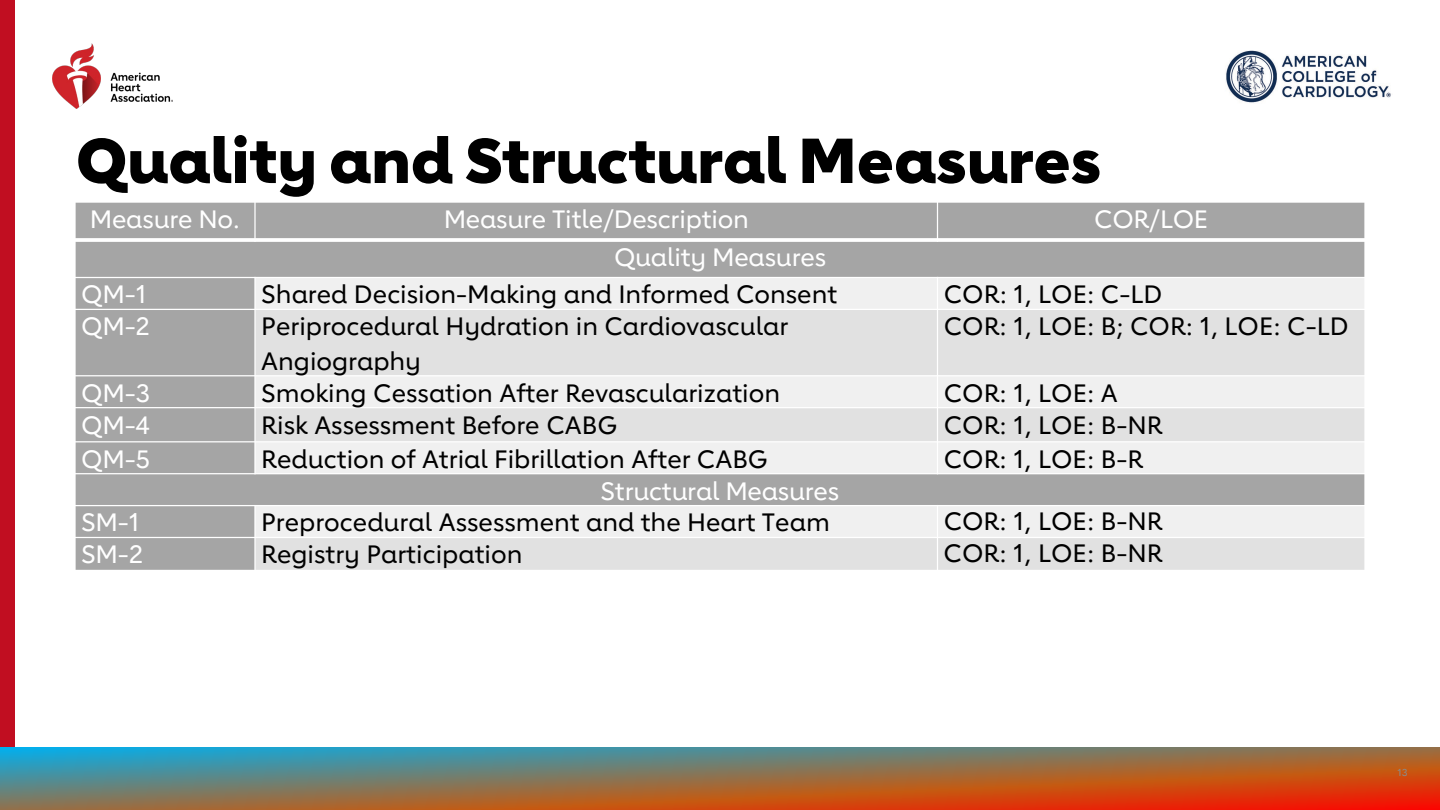
<style>
.page{position:relative;width:1440px;height:810px;background:#fff}
.page>*{position:absolute;margin:0;border:0;box-sizing:border-box;transform-origin:0 0}
.t1{font:800 62.5px "Lub Dub";color:#000}
.t2{font:500 25px/34.5px "Lub Dub";color:#000}
.t3{font:500 25px "Lub Dub";letter-spacing:-.01em;color:#fff}
.t4{font:500 10px "Lub Dub";color:#8a8b8a}
</style>
<div class="page">
<div style="left:0;top:0;width:14px;height:810px;background:#c10e21"></div>
<img style="left:52px;top:44px;width:120px;height:65px">
<img style="left:1226px;top:50px;width:165px;height:53px">
<svg style="left:0;top:747px;width:1440px;height:63px;background:#8f6c50"></svg>
<div style="left:75px;top:202px;width:180px;height:38px;background:#a5a5a5"></div>
<div style="left:255px;top:202px;width:683px;height:38px;background:#a5a5a5"></div>
<div style="left:938px;top:202px;width:427px;height:38px;background:#a5a5a5"></div>
<div style="left:75px;top:240px;width:1290px;height:38px;background:#a5a5a5"></div>
<div style="left:75px;top:278px;width:180px;height:31px;background:#a5a5a5"></div>
<div style="left:255px;top:278px;width:683px;height:31px;background:#f0f0f0"></div>
<div style="left:938px;top:278px;width:427px;height:31px;background:#f0f0f0"></div>
<div style="left:75px;top:309px;width:180px;height:67px;background:#a5a5a5"></div>
<div style="left:255px;top:309px;width:683px;height:67px;background:#e1e1e1"></div>
<div style="left:938px;top:309px;width:427px;height:67px;background:#e1e1e1"></div>
<div style="left:75px;top:376px;width:180px;height:32px;background:#a5a5a5"></div>
<div style="left:255px;top:376px;width:683px;height:32px;background:#f0f0f0"></div>
<div style="left:938px;top:376px;width:427px;height:32px;background:#f0f0f0"></div>
<div style="left:75px;top:408px;width:180px;height:34px;background:#a5a5a5"></div>
<div style="left:255px;top:408px;width:683px;height:34px;background:#e1e1e1"></div>
<div style="left:938px;top:408px;width:427px;height:34px;background:#e1e1e1"></div>
<div style="left:75px;top:442px;width:180px;height:32px;background:#a5a5a5"></div>
<div style="left:255px;top:442px;width:683px;height:32px;background:#f0f0f0"></div>
<div style="left:938px;top:442px;width:427px;height:32px;background:#f0f0f0"></div>
<div style="left:75px;top:474px;width:1290px;height:32px;background:#a5a5a5"></div>
<div style="left:75px;top:506px;width:180px;height:31px;background:#a5a5a5"></div>
<div style="left:255px;top:506px;width:683px;height:31px;background:#f0f0f0"></div>
<div style="left:938px;top:506px;width:427px;height:31px;background:#f0f0f0"></div>
<div style="left:75px;top:537px;width:180px;height:33px;background:#a5a5a5"></div>
<div style="left:255px;top:537px;width:683px;height:33px;background:#e1e1e1"></div>
<div style="left:938px;top:537px;width:427px;height:33px;background:#e1e1e1"></div>
<hr style="left:254px;top:201px;width:2px;height:41px;background:#fff">
<hr style="left:254px;top:277px;width:2px;height:197px;background:#fff">
<hr style="left:254px;top:505px;width:2px;height:66px;background:#fff">
<hr style="left:937px;top:201px;width:1px;height:41px;background:#fff">
<hr style="left:937px;top:277px;width:1px;height:197px;background:#fff">
<hr style="left:937px;top:505px;width:1px;height:66px;background:#fff">
<hr style="left:74px;top:238px;width:1292px;height:4px;background:#fff">
<hr style="left:74px;top:277px;width:1292px;height:1px;background:#fff">
<hr style="left:74px;top:309px;width:1292px;height:1px;background:#fff">
<hr style="left:74px;top:375px;width:1292px;height:1px;background:#fff">
<hr style="left:74px;top:407px;width:1292px;height:1px;background:#fff">
<hr style="left:74px;top:441px;width:1292px;height:1px;background:#fff">
<hr style="left:74px;top:473px;width:1292px;height:1px;background:#fff">
<hr style="left:74px;top:505px;width:1292px;height:1px;background:#fff">
<hr style="left:74px;top:537px;width:1292px;height:1px;background:#fff">
<hr style="left:74px;top:201px;width:2px;height:370px;background:#fff">
<hr style="left:1364px;top:201px;width:2px;height:370px;background:#fff">
<hr style="left:74px;top:201px;width:1292px;height:2px;background:#fff">
<h2 class="t1" style="left:77px;top:123px;width:1026px">Quality and Structural Measures</h2>
<p class="t3" style="left:90px;top:204px;width:152px">Measure No.</p>
<p class="t3" style="left:444px;top:204px;width:307px">Measure Title/Description</p>
<p class="t3" style="left:1094px;top:204px;width:116px">COR/LOE</p>
<p class="t3" style="left:614px;top:242px;width:214px">Quality Measures</p>
<p class="t3" style="left:81px;top:280px;width:67px">QM-1</p>
<p class="t2" style="left:261px;top:277px;width:578px">Shared Decision-Making and Informed Consent</p>
<p class="t2" style="left:944px;top:277px;width:220px">COR: 1, LOE: C-LD</p>
<p class="t3" style="left:81px;top:312px;width:70px">QM-2</p>
<p class="t2" style="left:261px;top:309px;width:528px">Periprocedural Hydration in Cardiovascular<br>Angiography</p>
<p class="t2" style="left:944px;top:309px;width:407px">COR: 1, LOE: B; COR: 1, LOE: C-LD</p>
<p class="t3" style="left:81px;top:378px;width:70px">QM-3</p>
<p class="t2" style="left:261px;top:375px;width:520px">Smoking Cessation After Revascularization</p>
<p class="t2" style="left:944px;top:375px;width:176px">COR: 1, LOE: A</p>
<p class="t3" style="left:81px;top:410px;width:70px">QM-4</p>
<p class="t2" style="left:261px;top:407px;width:358px">Risk Assessment Before CABG</p>
<p class="t2" style="left:944px;top:407px;width:221px">COR: 1, LOE: B-NR</p>
<p class="t3" style="left:81px;top:444px;width:70px">QM-5</p>
<p class="t2" style="left:261px;top:441px;width:509px">Reduction of Atrial Fibrillation After CABG</p>
<p class="t2" style="left:944px;top:441px;width:201px">COR: 1, LOE: B-R</p>
<p class="t3" style="left:601px;top:476px;width:240px">Structural Measures</p>
<p class="t3" style="left:81px;top:508px;width:60px">SM-1</p>
<p class="t2" style="left:261px;top:505px;width:570px">Preprocedural Assessment and the Heart Team</p>
<p class="t2" style="left:944px;top:503px;width:221px">COR: 1, LOE: B-NR</p>
<p class="t3" style="left:81px;top:540px;width:64px">SM-2</p>
<p class="t2" style="left:261px;top:537px;width:263px">Registry Participation</p>
<p class="t2" style="left:944px;top:535px;width:221px">COR: 1, LOE: B-NR</p>
<p class="t4" style="left:1397px;top:767px;width:12px">13</p>
</div>
